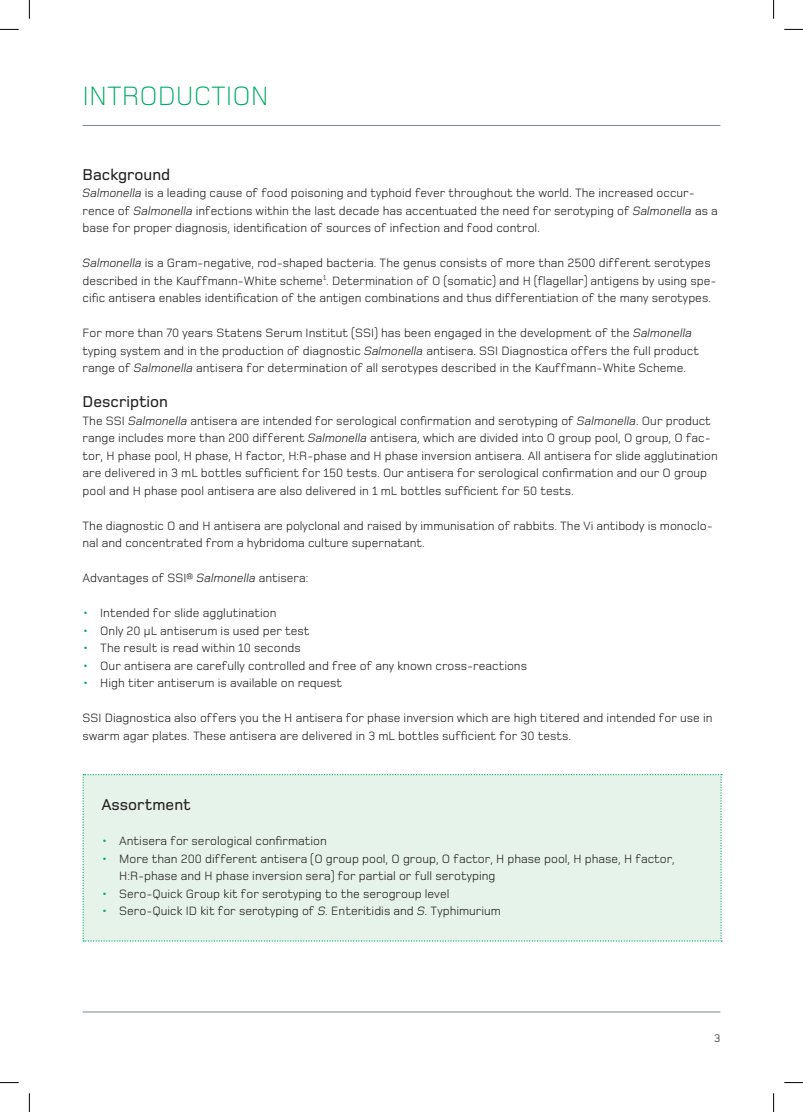
<style>
.page{position:relative;width:803px;height:1112px;background:#fff}
.page>*{position:absolute;margin:0;border:0;box-sizing:border-box;transform-origin:0 0}
.t1{font:300 27.5px "Foundry Monoline";color:#00ab66}
.t2{font:500 16.25px "Foundry Monoline";color:#231f20}
.t3{font:12.5px/17.5px "Foundry Monoline";color:#231f20}
.t4{font:11.25px "Foundry Monoline";color:#231f20}
.s1{font-style:italic}
.s2{color:#00ab66}
</style>
<div class="page">
<hr style="left:83px;top:125px;width:637px;height:1px;background:#7a8590">
<hr style="left:83px;top:1011px;width:637px;height:1px;background:#7a8590">
<div style="left:83px;top:774px;width:639px;height:167px;background:#e6f3eb"></div>
<svg style="left:0;top:29px;width:19px;height:1px"></svg>
<svg style="left:784px;top:29px;width:19px;height:1px"></svg>
<svg style="left:0;top:1082px;width:19px;height:1px"></svg>
<svg style="left:784px;top:1082px;width:19px;height:1px"></svg>
<svg style="left:29px;top:0;width:1px;height:19px"></svg>
<svg style="left:29px;top:1093px;width:1px;height:18px"></svg>
<svg style="left:773px;top:0;width:1px;height:19px"></svg>
<svg style="left:773px;top:1093px;width:1px;height:18px"></svg>
<h1 class="t1" style="left:83px;top:80px;width:188px">INTRODUCTION</h1>
<h2 class="t2" style="left:83px;top:165px;width:89px">Background</h2>
<p class="t3" style="left:83px;top:184px;width:637px"><span class="s1">Salmonella</span> is a leading cause of food poisoning and typhoid fever throughout the world. The increased occur&shy;rence of <span class="s1">Salmonella</span> infections within the last decade has accentuated the need for serotyping of <span class="s1">Salmonella</span> as a base for proper diagnosis, identification of sources of infection and food control.</p>
<p class="t3" style="left:83px;top:254px;width:635px"><span class="s1">Salmonella</span> is a Gram-negative, rod-shaped bacteria. The genus consists of more than 2500 different serotypes described in the Kauffmann-White scheme<sup>1</sup>. Determination of O (somatic) and H (flagellar) antigens by using spe&shy;cific antisera enables identification of the antigen combinations and thus differentiation of the many serotypes.</p>
<p class="t3" style="left:83px;top:324px;width:618px">For more than 70 years Statens Serum Institut (SSI) has been engaged in the development of the <span class="s1">Salmonella </span>typing system and in the production of diagnostic <span class="s1">Salmonella</span> antisera. SSI Diagnostica offers the full product range of <span class="s1">Salmonella</span> antisera for determination of all serotypes described in the Kauffmann-White Scheme.</p>
<h2 class="t2" style="left:83px;top:393px;width:87px">Description</h2>
<p class="t3" style="left:83px;top:411px;width:637px">The SSI <span class="s1">Salmonella</span> antisera are intended for serological confirmation and serotyping of <span class="s1">Salmonella</span>. Our product range includes more than 200 different <span class="s1">Salmonella</span> antisera, which are divided into O group pool, O group, O fac&shy;tor, H phase pool, H phase, H factor, H:R-phase and H phase inversion antisera. All antisera for slide agglutination are delivered in 3 mL bottles sufficient for 150 tests. Our antisera for serological confirmation and our O group pool and H phase pool antisera are also delivered in 1 mL bottles sufficient for 50 tests.</p>
<p class="t3" style="left:83px;top:516px;width:632px">The diagnostic O and H antisera are polyclonal and raised by immunisation of rabbits. The Vi antibody is monoclo&shy;nal and concentrated from a hybridoma culture supernatant.</p>
<p class="t3" style="left:83px;top:569px;width:227px">Advantages of SSI® <span class="s1">Salmonella</span> antisera:</p>
<p class="t3" style="left:83px;top:604px;width:195px"><span class="s2">•</span> Intended for slide agglutination</p>
<p class="t3" style="left:83px;top:621px;width:228px"><span class="s2">•</span> Only 20 µL antiserum is used per test</p>
<p class="t3" style="left:83px;top:639px;width:220px"><span class="s2">•</span> The result is read within 10 seconds</p>
<p class="t3" style="left:83px;top:656px;width:446px"><span class="s2">•</span> Our antisera are carefully controlled and free of any known cross-reactions</p>
<p class="t3" style="left:83px;top:674px;width:261px"><span class="s2">•</span> High titer antiserum is available on request</p>
<p class="t3" style="left:83px;top:709px;width:631px">SSI Diagnostica also offers you the H antisera for phase inversion which are high titered and intended for use in swarm agar plates. These antisera are delivered in 3 mL bottles sufficient for 30 tests.</p>
<h2 class="t2" style="left:101px;top:795px;width:91px">Assortment</h2>
<p class="t3" style="left:101px;top:831px;width:227px"><span class="s2">•</span> Antisera for serological confirmation</p>
<p class="t3" style="left:119px;top:849px;width:557px;text-indent:-18px"><span class="s2">•</span> More than 200 different antisera (O group pool, O group, O factor, H phase pool, H phase, H factor,<br>H:R-phase and H phase inversion sera) for partial or full serotyping</p>
<p class="t3" style="left:101px;top:884px;width:349px"><span class="s2">•</span> Sero-Quick Group kit for serotyping to the serogroup level</p>
<p class="t3" style="left:101px;top:901px;width:401px"><span class="s2">•</span> Sero-Quick ID kit for serotyping of <span class="s1">S.</span> Enteritidis and <span class="s1">S.</span> Typhimurium</p>
<p class="t4" style="left:714px;top:1031px;width:8px">3</p>
</div>
